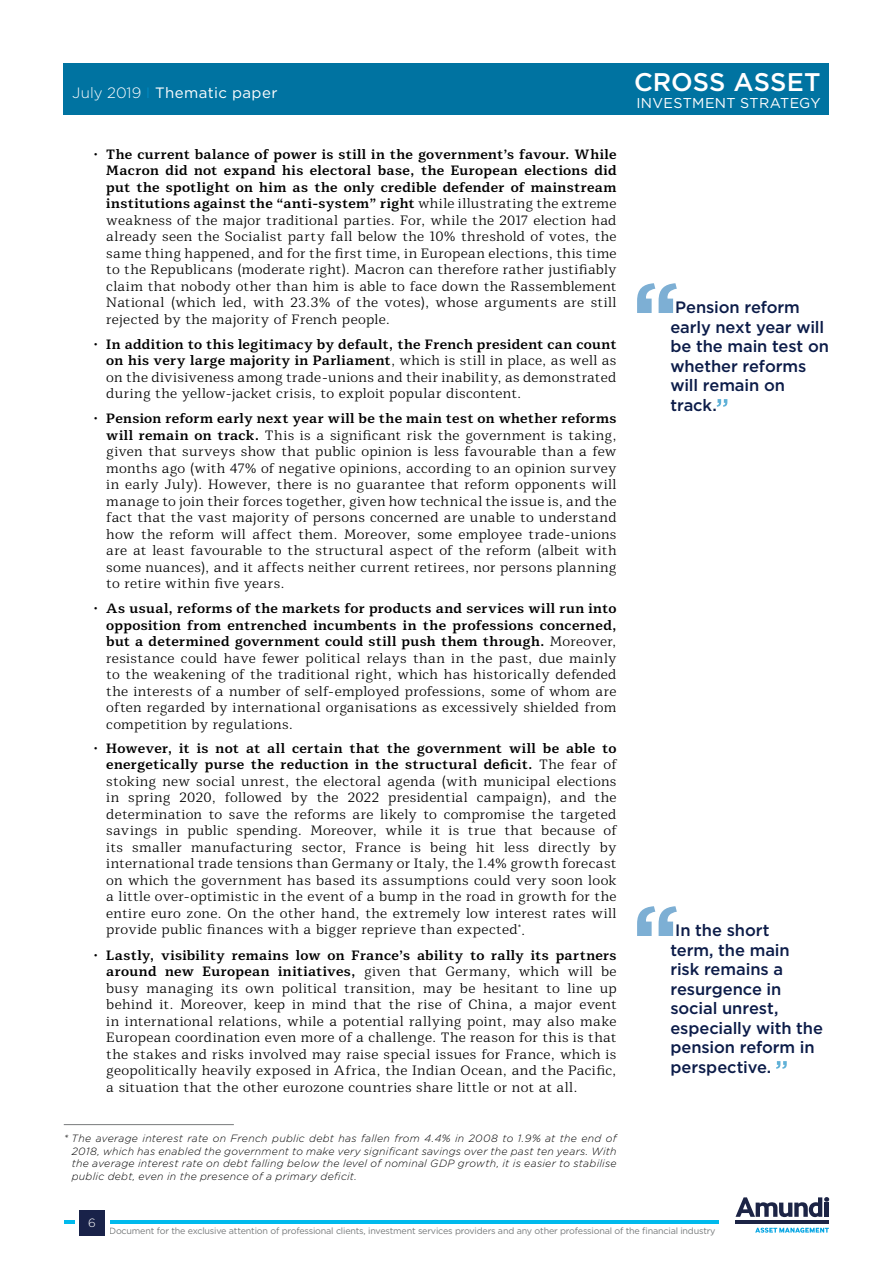
<style>
.page{position:relative;width:893px;height:1263px;background:#fff}
.page>*{position:absolute;margin:0;border:0;box-sizing:border-box;transform-origin:0 0}
.t1{font:500 25.5px "Gotham";letter-spacing:.005em;color:#fff}
.t2{font:500 16.5px/19.5px "Gotham";letter-spacing:-.005em;color:#0c1c49}
.t3{font:15px "Gotham";letter-spacing:.03em;color:#fff}
.t4{font:14.25px "Gotham";letter-spacing:.02em;color:#fff}
.t5{font:300 13.5px/16.5px "Mediator Serif";letter-spacing:.02em;color:#000;text-align:justify}
.t6{font:300 12px "Gotham";color:#fff}
.t7{font:italic 300 10.5px/12.8px "Gotham";letter-spacing:.025em;color:#000;text-align:justify}
.t8{font:9px "Gotham";letter-spacing:-.02em;color:#777a7b}
.s1{font-weight:300}
.s2{font-weight:200;color:#009fe3}
.s3{font-weight:700}
</style>
<div class="page">
<hr style="left:64px;top:1220px;width:655px;height:4px;background:#00baed">
<div style="left:75px;top:1206px;width:34px;height:34px;background:#fff"></div>
<div style="left:79px;top:1210px;width:26px;height:25px;background:#192249"></div>
<svg style="left:736px;top:1197px;width:93px;height:20px"></svg>
<div style="left:824px;top:1202px;width:5px;height:15px;background:#1c2445"></div>
<hr style="left:736px;top:1220px;width:93px;height:4px;background:#1c2445">
<svg style="left:755px;top:1227px;width:74px;height:6px"></svg>
<div style="left:64px;top:64px;width:765px;height:51px;background:#0073a1"></div>
<hr style="left:64px;top:1124px;width:170px;height:1px;background:#777a7b">
<svg style="left:717px;top:399px;width:10px;height:8px"></svg>
<svg style="left:637px;top:283px;width:40px;height:30px"></svg>
<svg style="left:776px;top:1061px;width:11px;height:8px"></svg>
<svg style="left:637px;top:906px;width:40px;height:30px"></svg>
<p class="t3" style="left:72px;top:83px;width:207px"><span class="s1">July 2019</span> <span class="s2">I</span> Thematic paper</p>
<p class="t5" style="left:106px;top:146px;width:512px;text-indent:-13px">• <span class="s3">The current balance of power is still in the government’s favour. While Macron did not expand his electoral base, the European elections did put the spotlight on him as the only credible defender of mainstream institutions against the “anti-system” right</span> while illustrating the extreme weakness of the major traditional parties. For, while the 2017 election had already seen the Socialist party fall below the 10% threshold of votes, the same thing happened, and for the first time, in European elections, this time to the Republicans (moderate right). Macron can therefore rather justifiably claim that nobody other than him is able to face down the Rassemblement National (which led, with 23.3% of the votes), whose arguments are still rejected by the majority of French people.</p>
<p class="t5" style="left:106px;top:336px;width:512px;text-indent:-13px">• <span class="s3">In addition to this legitimacy by default, the French president can count on his very large majority in Parliament</span>, which is still in place, as well as on the divisiveness among trade-unions and their inability, as demonstrated during the yellow-jacket crisis, to exploit popular discontent.</p>
<p class="t5" style="left:106px;top:411px;width:512px;text-indent:-13px">• <span class="s3">Pension reform early next year will be the main test on whether reforms will remain on track.</span> This is a significant risk the government is taking, given that surveys show that public opinion is less favourable than a few months ago (with 47% of negative opinions, according to an opinion survey in early July). However, there is no guarantee that reform opponents will manage to join their forces together, given how technical the issue is, and the fact that the vast majority of persons concerned are unable to understand how the reform will affect them. Moreover, some employee trade-unions are at least favourable to the structural aspect of the reform (albeit with some nuances), and it affects neither current retirees, nor persons planning to retire within five years.</p>
<p class="t5" style="left:106px;top:601px;width:512px;text-indent:-13px">• <span class="s3">As usual, reforms of the markets for products and services will run into opposition from entrenched incumbents in the professions concerned, but a determined government could still push them through.</span> Moreover, resistance could have fewer political relays than in the past, due mainly to the weakening of the traditional right, which has historically defended the interests of a number of self-employed professions, some of whom are often regarded by international organisations as excessively shielded from competition by regulations.</p>
<p class="t5" style="left:106px;top:740px;width:512px;text-indent:-13px">• <span class="s3">However, it is not at all certain that the government will be able to energetically purse the reduction in the structural deficit.</span> The fear of stoking new social unrest, the electoral agenda (with municipal elections in spring 2020, followed by the 2022 presidential campaign), and the determination to save the reforms are likely to compromise the targeted savings in public spending. Moreover, while it is true that because of its smaller manufacturing sector, France is being hit less directly by international trade tensions than Germany or Italy, the 1.4% growth forecast on which the government has based its assumptions could very soon look a little over-optimistic in the event of a bump in the road in growth for the entire euro zone. On the other hand, the extremely low interest rates will provide public finances with a bigger reprieve than expected<sup>*</sup>.</p>
<p class="t5" style="left:106px;top:947px;width:512px;text-indent:-13px">• <span class="s3">Lastly, visibility remains low on France’s ability to rally its partners around new European initiatives,</span> given that Germany, which will be busy managing its own political transition, may be hesitant to line up behind it. Moreover, keep in mind that the rise of China, a major event in international relations, while a potential rallying point, may also make European coordination even more of a challenge. The reason for this is that the stakes and risks involved may raise special issues for France, which is geopolitically heavily exposed in Africa, the Indian Ocean, and the Pacific, a situation that the other eurozone countries share little or not at all.</p>
<p class="t7" style="left:72px;top:1131px;width:546px;text-indent:-8px">* The average interest rate on French public debt has fallen from 4.4% in 2008 to 1.9% at the end of 2018, which has enabled the government to make very significant savings over the past ten years. With the average interest rate on debt falling below the level of nominal GDP growth, it is easier to stabilise public debt, even in the presence of a primary deficit.</p>
<h1 class="t1" style="left:634px;top:66px;width:188px">CROSS ASSET</h1>
<p class="t4" style="left:636px;top:94px;width:186px">INVESTMENT STRATEGY</p>
<p class="t2" style="left:670px;top:297px;width:160px">Pension reform early next year will be the main test on whether reforms will remain on track.</p>
<p class="t2" style="left:670px;top:920px;width:154px">In the short<br>term, the main<br>risk remains a resurgence in social unrest, especially with the pension reform in perspective.</p>
<p class="t6" style="left:88px;top:1215px;width:9px">6</p>
<p class="t8" style="left:109px;top:1225px;width:608px">Document for the exclusive attention of professional clients, investment services providers and any other professional of the financial industry</p>
</div>
